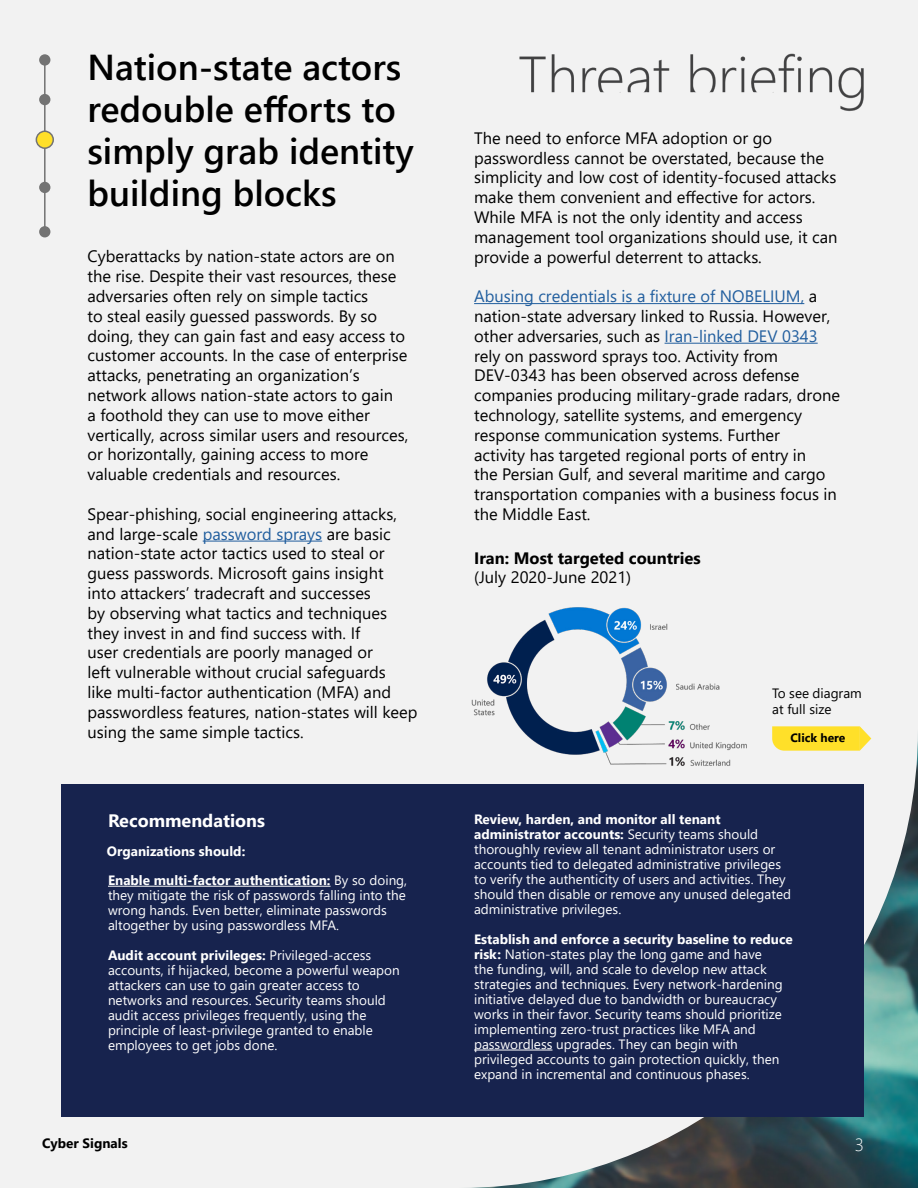
<style>
.page{position:relative;width:918px;height:1188px;background:#f2f2f2}
.page>*{position:absolute;margin:0;border:0;box-sizing:border-box;transform-origin:0 0}
.t1{font:600 36px/42px "Segoe UI";color:#000}
.t2{font:700 18px "Segoe UI";color:#fff}
.t3{font:300 18px "Segoe UI";color:#fff}
.t4{font:16.5px/19.8px "Segoe UI";color:#000}
.t5{font:700 16.5px/19.5px "Segoe UI";color:#000}
.t6{font:16.5px "Segoe UI";color:#215e9e}
.t7{font:13.5px/15px "Segoe UI";color:#fff}
.t8{font:700 13.5px/15px "Segoe UI";color:#fff}
.t9{font:13.5px/16.5px "Segoe UI";color:#000}
.t10{font:700 13.5px "Segoe UI";color:#000}
.t11{font:700 12px "Segoe UI";color:#000}
.s1{color:#000}
.s2{color:#215e9e}
.s3{font-weight:400}
.s4{font-weight:700}
</style>
<div class="page">
<hr style="left:44px;top:63px;width:2px;height:169px;background:#737373">
<div style="left:39px;top:226px;width:11px;height:11px;background:#737373;border-radius:50%"></div>
<div style="left:39px;top:54px;width:11px;height:12px;background:#737373;border-radius:50%"></div>
<div style="left:39px;top:94px;width:11px;height:11px;background:#737373;border-radius:50%"></div>
<div style="left:39px;top:182px;width:11px;height:11px;background:#737373;border-radius:50%"></div>
<svg style="left:36px;top:131px;width:18px;height:18px"></svg>
<hr style="left:203px;top:541px;width:119px;height:1px;background:#215e9e">
<hr style="left:474px;top:303px;width:330px;height:1px;background:#215e9e">
<hr style="left:665px;top:343px;width:153px;height:1px;background:#215e9e">
<div style="left:62px;top:785px;width:802px;height:332px;background:#17234e"></div>
<hr style="left:108px;top:886px;width:223px;height:1px;background:#fff">
<hr style="left:474px;top:1050px;width:78px;height:1px;background:#fff">
<img style="left:453px;top:594px;width:308px;height:187px">
<svg style="left:772px;top:726px;width:99px;height:25px;background:#fde13c"></svg>
<img style="left:510px;top:29px;width:364px;height:100px">
<div style="left:518px;top:92px;width:317px;height:15px;background:#f2f2f2"></div>
<h1 class="t1" style="left:87px;top:43px;width:328px">Nation-state actors redouble efforts to simply grab identity building blocks</h1>
<p class="t4" style="left:474px;top:127px;width:365px">The need to enforce MFA adoption or go passwordless cannot be overstated, because the simplicity and low cost of identity-focused attacks make them convenient and effective for actors.<br>While MFA is not the only identity and access management tool organizations should use, it can</p>
<p class="t4" style="left:87px;top:245px;width:309px">Cyberattacks by nation-state actors are on</p>
<p class="t4" style="left:474px;top:245px;width:289px">provide a powerful deterrent to attacks.</p>
<p class="t4" style="left:87px;top:265px;width:311px">the rise. Despite their vast resources, these adversaries often rely on simple tactics</p>
<p class="t6" style="left:474px;top:281px;width:345px">Abusing credentials is a fixture of NOBELIUM, <span class="s1">a</span></p>
<p class="t4" style="left:87px;top:305px;width:291px">to steal easily guessed passwords. By so</p>
<p class="t4" style="left:474px;top:305px;width:358px">nation-state adversary linked to Russia. However,</p>
<p class="t4" style="left:87px;top:324px;width:319px">doing, they can gain fast and easy access to</p>
<p class="t4" style="left:474px;top:325px;width:345px">other adversaries, such as <span class="s2">Iran-linked DEV 0343</span></p>
<p class="t4" style="left:87px;top:344px;width:321px">customer accounts. In the case of enterprise</p>
<p class="t4" style="left:474px;top:344px;width:306px">rely on password sprays too. Activity from</p>
<p class="t4" style="left:87px;top:364px;width:274px">attacks, penetrating an organization’s</p>
<p class="t4" style="left:474px;top:364px;width:327px">DEV-0343 has been observed across defense</p>
<p class="t4" style="left:87px;top:384px;width:307px">network allows nation-state actors to gain</p>
<p class="t4" style="left:474px;top:384px;width:367px">companies producing military-grade radars, drone</p>
<p class="t4" style="left:87px;top:404px;width:284px">a foothold they can use to move either</p>
<p class="t4" style="left:474px;top:404px;width:329px">technology, satellite systems, and emergency</p>
<p class="t4" style="left:87px;top:423px;width:322px">vertically, across similar users and resources,</p>
<p class="t4" style="left:474px;top:424px;width:307px">response communication systems. Further</p>
<p class="t4" style="left:87px;top:443px;width:283px">or horizontally, gaining access to more</p>
<p class="t4" style="left:474px;top:443px;width:334px">activity has targeted regional ports of entry in</p>
<p class="t4" style="left:87px;top:463px;width:254px">valuable credentials and resources.</p>
<p class="t4" style="left:474px;top:463px;width:364px">the Persian Gulf, and several maritime and cargo transportation companies with a business focus in</p>
<p class="t4" style="left:87px;top:503px;width:311px">Spear-phishing, social engineering attacks,</p>
<p class="t4" style="left:474px;top:503px;width:118px">the Middle East.</p>
<p class="t4" style="left:87px;top:522px;width:332px">and large-scale <span class="s2">password sprays</span> are basic nation-state actor tactics used to steal or guess passwords. Microsoft gains insight<br>into attackers’ tradecraft and successes<br>by observing what tactics and techniques they invest in and find success with. If<br>user credentials are poorly managed or<br>left vulnerable without crucial safeguards<br>like multi-factor authentication (MFA) and passwordless features, nation-states will keep using the same simple tactics.</p>
<p class="t5" style="left:474px;top:547px;width:228px">Iran: Most targeted countries <span class="s3">(July 2020-June 2021)</span></p>
<p class="t9" style="left:772px;top:684px;width:91px">To see diagram at full size</p>
<p class="t11" style="left:790px;top:726px;width:57px">Click here</p>
<p class="t2" style="left:108px;top:804px;width:159px">Recommendations</p>
<p class="t8" style="left:474px;top:810px;width:286px">Review, harden, and monitor all tenant administrator accounts: <span class="s3">Security teams should</span></p>
<p class="t8" style="left:107px;top:843px;width:140px">Organizations should:</p>
<p class="t7" style="left:474px;top:840px;width:308px">thoroughly review all tenant administrator users or accounts tied to delegated administrative privileges</p>
<p class="t8" style="left:108px;top:872px;width:301px">Enable multi-factor authentication: <span class="s3">By so doing,</span></p>
<p class="t7" style="left:474px;top:870px;width:313px">to verify the authenticity of users and activities. They</p>
<p class="t7" style="left:108px;top:887px;width:299px">they mitigate the risk of passwords falling into the</p>
<p class="t7" style="left:474px;top:885px;width:318px">should then disable or remove any unused delegated</p>
<p class="t7" style="left:108px;top:902px;width:280px">wrong hands. Even better, eliminate passwords</p>
<p class="t7" style="left:474px;top:900px;width:149px">administrative privileges.</p>
<p class="t7" style="left:108px;top:917px;width:233px">altogether by using passwordless MFA.</p>
<p class="t8" style="left:474px;top:930px;width:320px">Establish and enforce a security baseline to reduce</p>
<p class="t8" style="left:108px;top:947px;width:265px">Audit account privileges: <span class="s3">Privileged-access</span></p>
<p class="t7" style="left:474px;top:945px;width:289px"><span class="s4">risk:</span> Nation-states play the long game and have</p>
<p class="t7" style="left:108px;top:962px;width:293px">accounts, if hijacked, become a powerful weapon</p>
<p class="t7" style="left:474px;top:960px;width:294px">the funding, will, and scale to develop new attack</p>
<p class="t7" style="left:108px;top:977px;width:253px">attackers can use to gain greater access to</p>
<p class="t7" style="left:474px;top:975px;width:310px">strategies and techniques. Every network-hardening</p>
<p class="t7" style="left:108px;top:992px;width:279px">networks and resources. Security teams should</p>
<p class="t7" style="left:474px;top:990px;width:304px">initiative delayed due to bandwidth or bureaucracy</p>
<p class="t7" style="left:108px;top:1007px;width:260px">audit access privileges frequently, using the</p>
<p class="t7" style="left:474px;top:1005px;width:309px">works in their favor. Security teams should prioritize</p>
<p class="t7" style="left:108px;top:1022px;width:266px">principle of least-privilege granted to enable</p>
<p class="t7" style="left:474px;top:1020px;width:283px">implementing zero-trust practices like MFA and</p>
<p class="t7" style="left:108px;top:1037px;width:171px">employees to get jobs done.</p>
<p class="t7" style="left:474px;top:1035px;width:307px">passwordless upgrades. They can begin with privileged accounts to gain protection quickly, then expand in incremental and continuous phases.</p>
<p class="t10" style="left:42px;top:1130px;width:87px">Cyber Signals</p>
<p class="t3" style="left:855px;top:1128px;width:11px">3</p>
</div>
